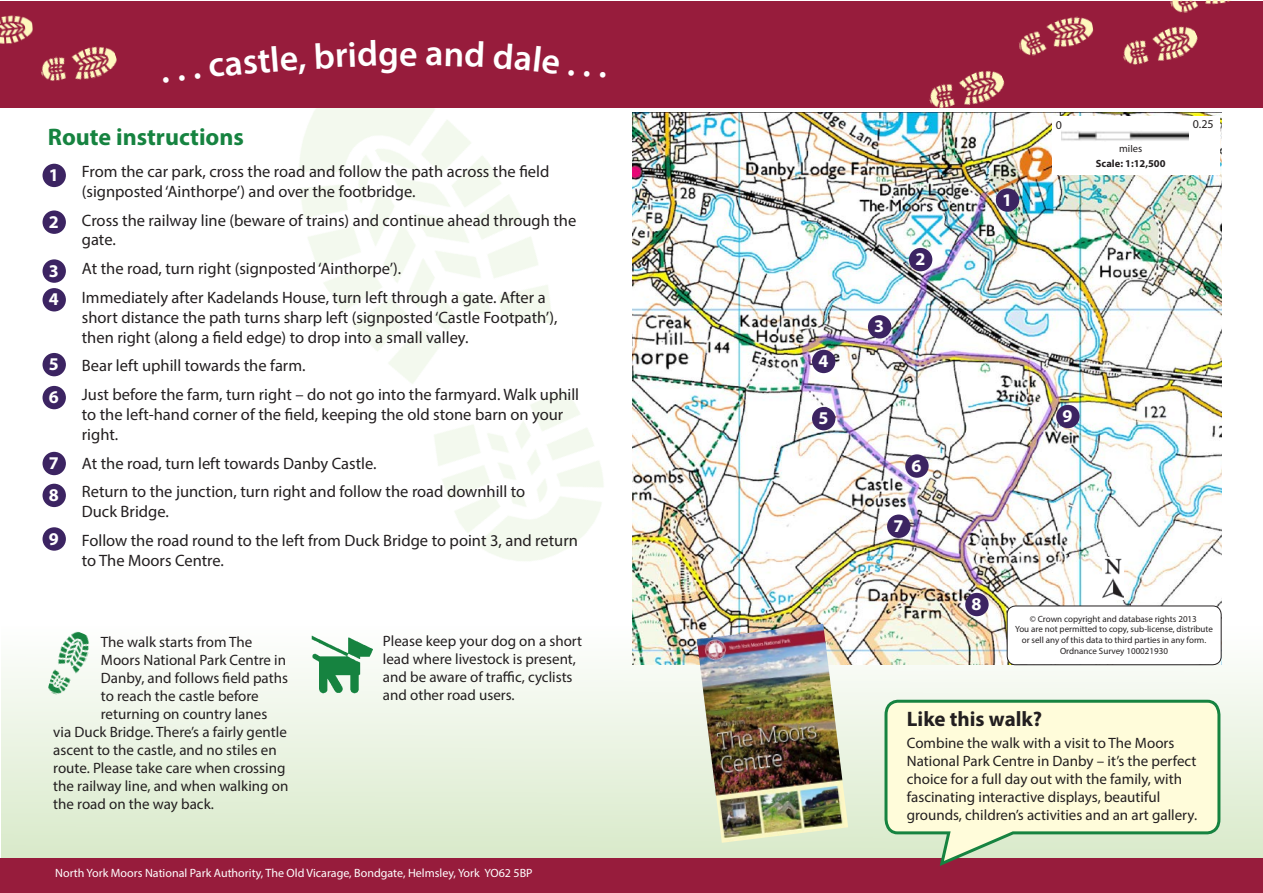
<style>
.page{position:relative;width:1263px;height:893px;background:#fff}
.page>*{position:absolute;margin:0;border:0;box-sizing:border-box;transform-origin:0 0}
.t1{font:600 36px "Myriad Pro";color:#fff}
.t2{font:700 24px "Myriad Pro";color:#168340}
.t3{font:700 21px "Myriad Pro";color:#231f20}
.t4{font:700 18px "Myriad Pro";color:#fff}
.t5{font:16.5px/19.8px "Myriad Pro";color:#231f20}
.t6{font:15px/18px "Myriad Pro";color:#231f20}
.t7{font:12px "Myriad Pro";color:#fff}
.t8{font:12px "Myriad Pro";color:#231f20}
.t9{font:700 10.5px "Myriad Pro";color:#231f20}
.t10{font:10.5px "Myriad Pro";color:#231f20}
.t11{font:9px "Myriad Pro";color:#231f20}
</style>
<div class="page">
<div style="left:1px;top:626px;width:1262px;height:234px;background:linear-gradient(to bottom,#fff,#d6e3c5)"></div>
<img style="left:299px;top:108px;width:395px;height:453px">
<img style="left:632px;top:113px;width:589px;height:552px">
<div style="left:0;top:859px;width:1263px;height:34px;background:#971c3c"></div>
<div style="left:0;top:1px;width:1263px;height:107px;background:#971c3c"></div>
<img style="left:311px;top:636px;width:63px;height:57px">
<svg style="left:883px;top:698px;width:339px;height:168px;background:#e9e9c9"></svg>
<img style="left:926px;top:70px;width:82px;height:52px">
<img style="left:1123px;top:26px;width:75px;height:39px">
<img style="left:1019px;top:16px;width:75px;height:40px">
<img style="left:1170px;top:0;width:61px;height:13px">
<img style="left:40px;top:46px;width:77px;height:35px">
<img style="left:0;top:15px;width:33px;height:29px">
<img style="left:47px;top:627px;width:47px;height:73px">
<div style="left:43px;top:164px;width:23px;height:23px;background:#3c2462;border-radius:50%"></div>
<div style="left:43px;top:210px;width:23px;height:24px;background:#3c2462;border-radius:50%"></div>
<div style="left:43px;top:259px;width:23px;height:24px;background:#3c2462;border-radius:50%"></div>
<div style="left:43px;top:288px;width:23px;height:23px;background:#3c2462;border-radius:50%"></div>
<div style="left:43px;top:353px;width:23px;height:23px;background:#3c2462;border-radius:50%"></div>
<div style="left:43px;top:386px;width:23px;height:23px;background:#3c2462;border-radius:50%"></div>
<div style="left:43px;top:452px;width:23px;height:23px;background:#3c2462;border-radius:50%"></div>
<div style="left:1007px;top:606px;width:214px;height:59px;background:#fff;border-radius:9px"></div>
<div style="left:1007px;top:606px;width:214px;height:59px;border:1px solid #231f20;border-radius:9px"></div>
<div style="left:996px;top:188px;width:23px;height:24px;background:#3c2462;border-radius:50%"></div>
<div style="left:909px;top:248px;width:23px;height:23px;background:#3c2462;border-radius:50%"></div>
<div style="left:868px;top:315px;width:23px;height:23px;background:#3c2462;border-radius:50%"></div>
<div style="left:812px;top:350px;width:23px;height:23px;background:#3c2462;border-radius:50%"></div>
<div style="left:812px;top:407px;width:23px;height:23px;background:#3c2462;border-radius:50%"></div>
<div style="left:905px;top:454px;width:24px;height:24px;background:#3c2462;border-radius:50%"></div>
<div style="left:887px;top:514px;width:23px;height:24px;background:#3c2462;border-radius:50%"></div>
<div style="left:43px;top:484px;width:23px;height:23px;background:#3c2462;border-radius:50%"></div>
<div style="left:43px;top:527px;width:23px;height:24px;background:#3c2462;border-radius:50%"></div>
<div style="left:965px;top:593px;width:24px;height:23px;background:#3c2462;border-radius:50%"></div>
<div style="left:1056px;top:405px;width:23px;height:23px;background:#3c2462;border-radius:50%"></div>
<img style="left:697px;top:624px;width:151px;height:219px">
<div style="left:1052px;top:116px;width:167px;height:58px;background:#fff"></div>
<img style="left:1061px;top:131px;width:127px;height:10px">
<img style="left:1102px;top:557px;width:22px;height:42px">
<p class="t1" style="left:399px;top:31px;width:20px">e</p>
<p class="t2" style="left:48px;top:121px;width:198px">Route instructions</p>
<p class="t5" style="left:82px;top:161px;width:469px">From the car park, cross the road and follow the path across the field (signposted ‘Ainthorpe’) and over the footbridge.</p>
<p class="t5" style="left:82px;top:210px;width:496px">Cross the railway line (beware of trains) and continue ahead through the gate.</p>
<p class="t5" style="left:82px;top:258px;width:321px">At the road, turn right (signposted ‘Ainthorpe’).</p>
<p class="t5" style="left:82px;top:287px;width:477px">Immediately after Kadelands House, turn left through a gate. After a short distance the path turns sharp left (signposted ‘Castle Footpath’), then right (along a field edge) to drop into a small valley.</p>
<p class="t5" style="left:82px;top:356px;width:225px">Bear left uphill towards the farm.</p>
<p class="t5" style="left:82px;top:384px;width:499px">Just before the farm, turn right – do not go into the farmyard. Walk uphill to the left-hand corner of the field, keeping the old stone barn on your right.</p>
<p class="t5" style="left:82px;top:453px;width:296px">At the road, turn left towards Danby Castle.</p>
<p class="t5" style="left:82px;top:482px;width:445px">Return to the junction, turn right and follow the road downhill to</p>
<p class="t5" style="left:82px;top:501px;width:89px">Duck Bridge.</p>
<p class="t5" style="left:82px;top:530px;width:498px">Follow the road round to the left from Duck Bridge to point 3, and return to The Moors Centre.</p>
<p class="t4" style="left:49px;top:163px;width:11px">1</p>
<p class="t4" style="left:49px;top:210px;width:11px">2</p>
<p class="t4" style="left:49px;top:259px;width:11px">3</p>
<p class="t4" style="left:49px;top:288px;width:11px">4</p>
<p class="t4" style="left:49px;top:352px;width:11px">5</p>
<p class="t4" style="left:49px;top:385px;width:11px">6</p>
<p class="t4" style="left:49px;top:451px;width:11px">7</p>
<p class="t4" style="left:49px;top:483px;width:11px">8</p>
<p class="t4" style="left:49px;top:527px;width:11px">9</p>
<p class="t6" style="left:101px;top:633px;width:153px">The walk starts from The</p>
<p class="t6" style="left:101px;top:651px;width:187px">Moors National Park Centre in</p>
<p class="t6" style="left:101px;top:669px;width:189px">Danby, and follows field paths</p>
<p class="t6" style="left:101px;top:687px;width:159px">to reach the castle before</p>
<p class="t6" style="left:101px;top:705px;width:168px">returning on country lanes</p>
<p class="t6" style="left:53px;top:723px;width:235px">via Duck Bridge. There’s a fairly gentle</p>
<p class="t6" style="left:53px;top:741px;width:225px">ascent to the castle, and no stiles en</p>
<p class="t6" style="left:53px;top:759px;width:234px">route. Please take care when crossing</p>
<p class="t6" style="left:53px;top:777px;width:237px">the railway line, and when walking on</p>
<p class="t6" style="left:53px;top:795px;width:162px">the road on the way back.</p>
<p class="t6" style="left:383px;top:632px;width:201px">Please keep your dog on a short lead where livestock is present, and be aware of traffic, cyclists and other road users.</p>
<p class="t7" style="left:55px;top:865px;width:479px">North York Moors National Park Authority, The Old Vicarage, Bondgate, Helmsley, York YO62 5BP</p>
<p class="t4" style="left:818px;top:349px;width:11px">4</p>
<p class="t4" style="left:818px;top:406px;width:11px">5</p>
<p class="t4" style="left:874px;top:315px;width:11px">3</p>
<p class="t4" style="left:915px;top:247px;width:11px">2</p>
<p class="t4" style="left:1002px;top:188px;width:11px">1</p>
<p class="t8" style="left:1056px;top:117px;width:8px">0</p>
<p class="t8" style="left:1193px;top:117px;width:22px">0.25</p>
<p class="t10" style="left:1119px;top:142px;width:25px">miles</p>
<p class="t9" style="left:1096px;top:157px;width:71px">Scale: 1:12,500</p>
<p class="t4" style="left:912px;top:454px;width:11px">6</p>
<p class="t4" style="left:893px;top:514px;width:11px">7</p>
<p class="t4" style="left:1062px;top:404px;width:11px">9</p>
<p class="t4" style="left:972px;top:592px;width:11px">8</p>
<p class="t11" style="left:1030px;top:613px;width:169px">© Crown copyright and database rights 2013</p>
<p class="t11" style="left:1015px;top:624px;width:199px">You are not permitted to copy, sub-license, distribute</p>
<p class="t11" style="left:1022px;top:635px;width:186px">or sell any of this data to third parties in any form.</p>
<p class="t11" style="left:1060px;top:645px;width:109px">Ordnance Survey 100021930</p>
<p class="t3" style="left:907px;top:705px;width:137px">Like this walk?</p>
<p class="t6" style="left:907px;top:733px;width:292px">Combine the walk with a visit to The Moors National Park Centre in Danby – it’s the perfect choice for a full day out with the family, with fascinating interactive displays, beautiful grounds, children’s activities and an art gallery.</p>
</div>
